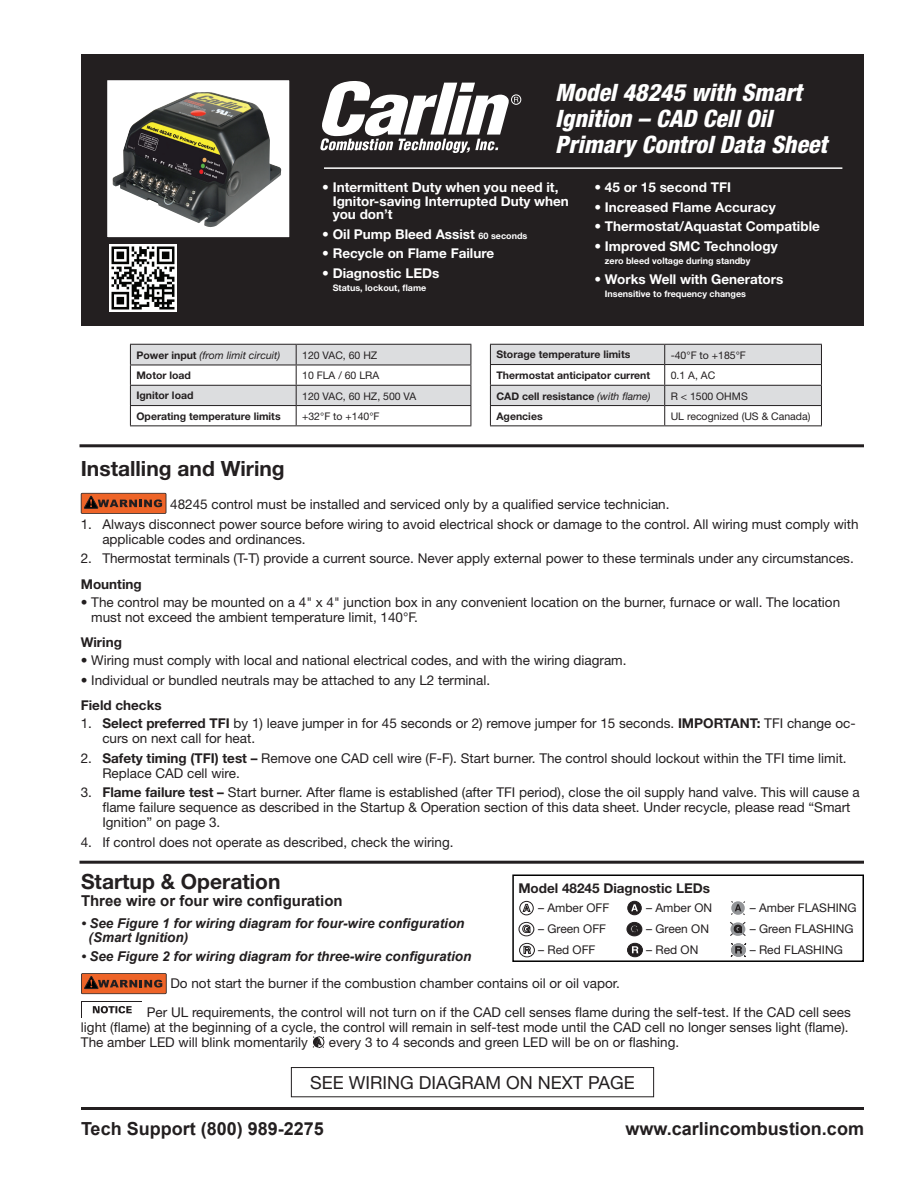
<style>
.page{position:relative;width:918px;height:1188px;background:#fff}
.page>*{position:absolute;margin:0;border:0;box-sizing:border-box;transform-origin:0 0}
.t1{font:italic 800 condensed 24px/25.8px "Helvetica Neue";color:#fff}
.t2{font:700 21px "Helvetica Neue";color:#231f20}
.t3{font:700 18px "Arial";color:#231f20}
.t4{font:18px "Helvetica Neue";color:#231f20}
.t5{font:700 15px "Arial";color:#231f20}
.t6{font:13.5px/15px "Helvetica Neue";color:#231f20}
.t7{font:700 13.5px/13.5px "Helvetica Neue";color:#fff}
.t8{font:italic 700 13.5px/13.5px "Arial";color:#231f20}
.t9{font:700 13.5px "Helvetica Neue";color:#231f20}
.t10{font:12px "Helvetica Neue";color:#231f20}
.t11{font:700 10.5px "Helvetica Neue";color:#231f20}
.t12{font:10.5px "Helvetica Neue";color:#231f20}
.t13{font:italic 10.5px "Helvetica Neue";color:#231f20}
.t14{font:700 9px "Helvetica Neue";color:#fff}
.s1{font-size:9px}
.s2{font-weight:700;font-style:normal}
.s3{font-weight:400;font-style:italic}
.s4{font-weight:700}
</style>
<div class="page">
<hr style="left:81px;top:1107px;width:783px;height:3px;background:#231f20">
<div style="left:81px;top:54px;width:783px;height:272px;background:#231f20"></div>
<svg style="left:320px;top:81px;width:198px;height:72px"></svg>
<div style="left:511px;top:95px;width:10px;height:10px;border:1px solid #fff;border-radius:50%"></div>
<hr style="left:80px;top:444px;width:784px;height:3px;background:#231f20">
<hr style="left:80px;top:861px;width:784px;height:3px;background:#231f20">
<svg style="left:130px;top:344px;width:341px;height:81px"></svg>
<hr style="left:130px;top:425px;width:166px;height:1px;background:#231f20">
<hr style="left:296px;top:425px;width:175px;height:1px;background:#231f20">
<svg style="left:490px;top:344px;width:332px;height:81px"></svg>
<hr style="left:490px;top:425px;width:175px;height:1px;background:#231f20">
<hr style="left:665px;top:425px;width:157px;height:1px;background:#231f20">
<svg style="left:108px;top:81px;width:181px;height:155px"></svg>
<div style="left:106px;top:79px;width:185px;height:159px;border:1px solid #231f20"></div>
<hr style="left:324px;top:167px;width:518px;height:2px;background:#fff">
<svg style="left:81px;top:493px;width:85px;height:21px;background:#b05027"></svg>
<div style="left:291px;top:1067px;width:363px;height:30px;border:1px solid #231f20"></div>
<img style="left:110px;top:245px;width:66px;height:66px">
<img style="left:152px;top:92px;width:52px;height:19px">
<svg style="left:81px;top:973px;width:86px;height:21px;background:#af5027"></svg>
<svg style="left:93px;top:1006px;width:39px;height:7px"></svg>
<svg style="left:313px;top:1036px;width:11px;height:12px"></svg>
<div style="left:520px;top:901px;width:13px;height:14px;border:1px solid #231f20;border-radius:50%"></div>
<svg style="left:523px;top:904px;width:7px;height:8px"></svg>
<div style="left:628px;top:901px;width:13px;height:14px;background:#231f20;border-radius:50%"></div>
<div style="left:628px;top:901px;width:13px;height:14px;border:1px solid #231f20;border-radius:50%"></div>
<svg style="left:631px;top:904px;width:7px;height:7px"></svg>
<svg style="left:731px;top:901px;width:14px;height:14px"></svg>
<svg style="left:519px;top:922px;width:15px;height:14px"></svg>
<div style="left:519px;top:922px;width:15px;height:14px;border:1px solid #231f20;border-radius:50%"></div>
<svg style="left:522px;top:925px;width:8px;height:8px"></svg>
<div style="left:627px;top:922px;width:15px;height:14px;background:#231f20;border-radius:50%"></div>
<div style="left:627px;top:922px;width:15px;height:14px;border:1px solid #231f20;border-radius:50%"></div>
<svg style="left:630px;top:925px;width:8px;height:8px"></svg>
<svg style="left:730px;top:922px;width:16px;height:14px"></svg>
<svg style="left:520px;top:943px;width:14px;height:14px"></svg>
<div style="left:519px;top:943px;width:16px;height:14px;border:1px solid #231f20;border-radius:50%"></div>
<svg style="left:524px;top:946px;width:7px;height:8px"></svg>
<div style="left:628px;top:943px;width:14px;height:14px;background:#231f20;border-radius:50%"></div>
<div style="left:627px;top:943px;width:16px;height:14px;border:1px solid #231f20;border-radius:50%"></div>
<svg style="left:632px;top:946px;width:6px;height:7px"></svg>
<svg style="left:730px;top:943px;width:16px;height:14px"></svg>
<div style="left:512px;top:874px;width:352px;height:88px;border:2px solid #000"></div>
<h1 class="t1" style="left:555px;top:79px;width:273px">Model 48245 with Smart<br>Ignition – CAD Cell Oil<br>Primary Control Data Sheet</h1>
<p class="t7" style="left:333px;top:180px;width:238px;text-indent:-11px">• Intermittent Duty when you need it,<br>Ignitor-saving Interrupted Duty when you don’t</p>
<p class="t7" style="left:322px;top:227px;width:207px">• Oil Pump Bleed Assist <span class="s1">60 seconds</span></p>
<p class="t7" style="left:322px;top:246px;width:173px">• Recycle on Flame Failure</p>
<p class="t7" style="left:322px;top:266px;width:119px">• Diagnostic LEDs</p>
<p class="t14" style="left:333px;top:283px;width:95px">Status, lockout, flame</p>
<p class="t7" style="left:594px;top:180px;width:138px">• 45 or 15 second TFI</p>
<p class="t7" style="left:594px;top:200px;width:183px">• Increased Flame Accuracy</p>
<p class="t7" style="left:594px;top:219px;width:227px">• Thermostat/Aquastat Compatible</p>
<p class="t7" style="left:594px;top:239px;width:185px">• Improved SMC Technology</p>
<p class="t14" style="left:605px;top:256px;width:147px">zero bleed voltage during standby</p>
<p class="t7" style="left:594px;top:272px;width:190px">• Works Well with Generators</p>
<p class="t14" style="left:605px;top:289px;width:143px">Insensitive to frequency changes</p>
<p class="t13" style="left:136px;top:348px;width:145px"><span class="s2">Power input</span> (from limit circuit)</p>
<p class="t12" style="left:302px;top:349px;width:77px">120 VAC, 60 HZ</p>
<p class="t11" style="left:136px;top:369px;width:56px">Motor load</p>
<p class="t12" style="left:302px;top:369px;width:79px">10 FLA / 60 LRA</p>
<p class="t11" style="left:136px;top:389px;width:59px">Ignitor load</p>
<p class="t12" style="left:302px;top:390px;width:116px">120 VAC, 60 HZ, 500 VA</p>
<p class="t11" style="left:136px;top:410px;width:146px">Operating temperature limits</p>
<p class="t12" style="left:302px;top:410px;width:79px">+32°F to +140°F</p>
<p class="t11" style="left:496px;top:348px;width:135px">Storage temperature limits</p>
<p class="t12" style="left:671px;top:349px;width:77px">-40°F to +185°F</p>
<p class="t11" style="left:496px;top:369px;width:155px">Thermostat anticipator current</p>
<p class="t12" style="left:671px;top:369px;width:46px">0.1 A, AC</p>
<p class="t11" style="left:496px;top:389px;width:156px">CAD cell resistance <span class="s3">(with flame)</span></p>
<p class="t12" style="left:671px;top:390px;width:79px">R &lt; 1500 OHMS</p>
<p class="t11" style="left:496px;top:410px;width:48px">Agencies</p>
<p class="t12" style="left:671px;top:410px;width:141px">UL recognized (US &amp; Canada)</p>
<h2 class="t2" style="left:81px;top:456px;width:206px">Installing and Wiring</h2>
<p class="t6" style="left:170px;top:497px;width:501px">48245 control must be installed and serviced only by a qualified service technician.</p>
<p class="t6" style="left:102px;top:516px;width:758px;text-indent:-22px">1. Always disconnect power source before wiring to avoid electrical shock or damage to the control. All wiring must comply with applicable codes and ordinances.</p>
<p class="t6" style="left:81px;top:551px;width:775px">2. Thermostat terminals (T-T) provide a current source. Never apply external power to these terminals under any circumstances.</p>
<p class="t9" style="left:81px;top:576px;width:62px">Mounting</p>
<p class="t6" style="left:91px;top:594px;width:750px;text-indent:-11px">• The control may be mounted on a 4" x 4" junction box in any convenient location on the burner, furnace or wall. The location must not exceed the ambient temperature limit, 140°F.</p>
<p class="t9" style="left:81px;top:634px;width:43px">Wiring</p>
<p class="t6" style="left:81px;top:653px;width:547px">• Wiring must comply with local and national electrical codes, and with the wiring diagram.</p>
<p class="t6" style="left:81px;top:672px;width:411px">• Individual or bundled neutrals may be attached to any L2 terminal.</p>
<p class="t9" style="left:81px;top:697px;width:82px">Field checks</p>
<p class="t6" style="left:102px;top:716px;width:755px;text-indent:-22px">1. <span class="s4">Select preferred TFI</span> by 1) leave jumper in for 45 seconds or 2) remove jumper for 15 seconds. <span class="s4">IMPORTANT:</span> TFI change oc&shy;curs on next call for heat.</p>
<p class="t6" style="left:102px;top:750px;width:746px;text-indent:-22px">2. <span class="s4">Safety timing (TFI) test –</span> Remove one CAD cell wire (F-F). Start burner. The control should lockout within the TFI time limit.<br>Replace CAD cell wire.</p>
<p class="t6" style="left:102px;top:785px;width:759px;text-indent:-22px">3. <span class="s4">Flame failure test –</span> Start burner. After flame is established (after TFI period), close the oil supply hand valve. This will cause a flame failure sequence as described in the Startup &amp; Operation section of this data sheet. Under recycle, please read “Smart<br>Ignition” on page 3.</p>
<p class="t6" style="left:81px;top:834px;width:374px">4. If control does not operate as described, check the wiring.</p>
<h2 class="t2" style="left:81px;top:869px;width:201px">Startup &amp; Operation</h2>
<p class="t5" style="left:81px;top:890px;width:263px">Three wire or four wire configuration</p>
<p class="t8" style="left:89px;top:917px;width:378px;text-indent:-8px">• See Figure 1 for wiring diagram for four-wire configuration (Smart Ignition)</p>
<p class="t8" style="left:81px;top:950px;width:392px">• See Figure 2 for wiring diagram for three-wire configuration</p>
<p class="t6" style="left:147px;top:969px;width:706px;line-height:28.5px;text-indent:24px">Do not start the burner if the combustion chamber contains oil or oil vapor.<br>Per UL requirements, the control will not turn on if the CAD cell senses flame during the self-test. If the CAD cell sees</p>
<p class="t6" style="left:81px;top:1019px;width:769px">light (flame) at the beginning of a cycle, the control will remain in self-test mode until the CAD cell no longer senses light (flame).<br>The amber LED will blink momentarily</p>
<p class="t9" style="left:518px;top:879px;width:193px">Model 48245 Diagnostic LEDs</p>
<p class="t10" style="left:538px;top:900px;width:73px">– Amber OFF</p>
<p class="t10" style="left:646px;top:900px;width:68px">– Amber ON</p>
<p class="t10" style="left:750px;top:900px;width:108px">– Amber FLASHING</p>
<p class="t10" style="left:538px;top:921px;width:70px">– Green OFF</p>
<p class="t10" style="left:646px;top:921px;width:64px">– Green ON</p>
<p class="t10" style="left:750px;top:921px;width:105px">– Green FLASHING</p>
<p class="t10" style="left:538px;top:942px;width:59px">– Red OFF</p>
<p class="t10" style="left:646px;top:942px;width:54px">– Red ON</p>
<p class="t10" style="left:750px;top:942px;width:95px">– Red FLASHING</p>
<p class="t6" style="left:329px;top:1034px;width:352px">every 3 to 4 seconds and green LED will be on or flashing.</p>
<h3 class="t4" style="left:310px;top:1072px;width:326px">SEE WIRING DIAGRAM ON NEXT PAGE</h3>
<h3 class="t3" style="left:81px;top:1117px;width:244px">Tech Support (800) 989-2275</h3>
<h3 class="t3" style="left:626px;top:1117px;width:240px">www.carlincombustion.com</h3>
</div>
